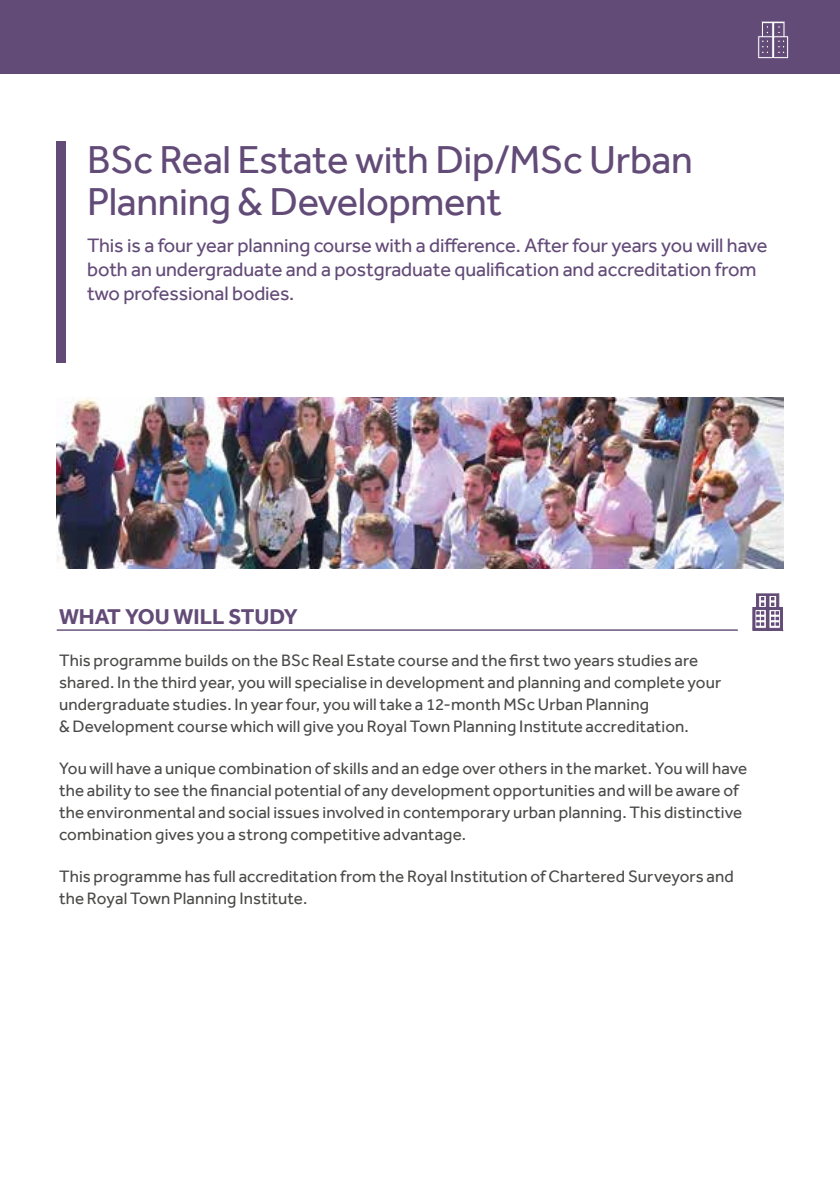
<style>
.page{position:relative;width:840px;height:1191px;background:#fff}
.page>*{position:absolute;margin:0;border:0;box-sizing:border-box;transform-origin:0 0}
.t1{font:40px/42px "Effra";letter-spacing:-.01em;color:#634b78}
.t2{font:700 22px "Effra";color:#634b78}
.t3{font:20px/24px "Effra";letter-spacing:-.005em;color:#634b78}
.t4{font:17px/22px "Effra";letter-spacing:.005em;color:#4a4a49}
</style>
<div class="page">
<div style="left:57px;top:142px;width:9px;height:221px;background:#634b78"></div>
<hr style="left:57px;top:629px;width:680px;height:2px;background:#634b78">
<img style="left:57px;top:397px;width:725px;height:171px">
<svg style="left:752px;top:593px;width:30px;height:37px"></svg>
<div style="left:0;top:0;width:839px;height:74px;background:#634b78"></div>
<svg style="left:758px;top:21px;width:30px;height:38px"></svg>
<h1 class="t1" style="left:87px;top:138px;width:606px">BSc Real Estate with Dip/MSc Urban<br>Planning &amp; Development</h1>
<p class="t3" style="left:87px;top:232px;width:681px">This is a four year planning course with a difference. After four years you will have both an undergraduate and a postgraduate qualification and accreditation from two professional bodies.</p>
<p class="t2" style="left:59px;top:603px;width:240px">WHAT YOU WILL STUDY</p>
<p class="t4" style="left:59px;top:649px;width:663px">This programme builds on the BSc Real Estate course and the first two years studies are shared. In the third year, you will specialise in development and planning and complete your undergraduate studies. In year four, you will take a 12-month MSc Urban Planning<br>&amp; Development course which will give you Royal Town Planning Institute accreditation.</p>
<p class="t4" style="left:59px;top:757px;width:689px">You will have a unique combination of skills and an edge over others in the market. You will have the ability to see the financial potential of any development opportunities and will be aware of the environmental and social issues involved in contemporary urban planning. This distinctive combination gives you a strong competitive advantage.</p>
<p class="t4" style="left:59px;top:865px;width:676px">This programme has full accreditation from the Royal Institution of Chartered Surveyors and the Royal Town Planning Institute.</p>
</div>
